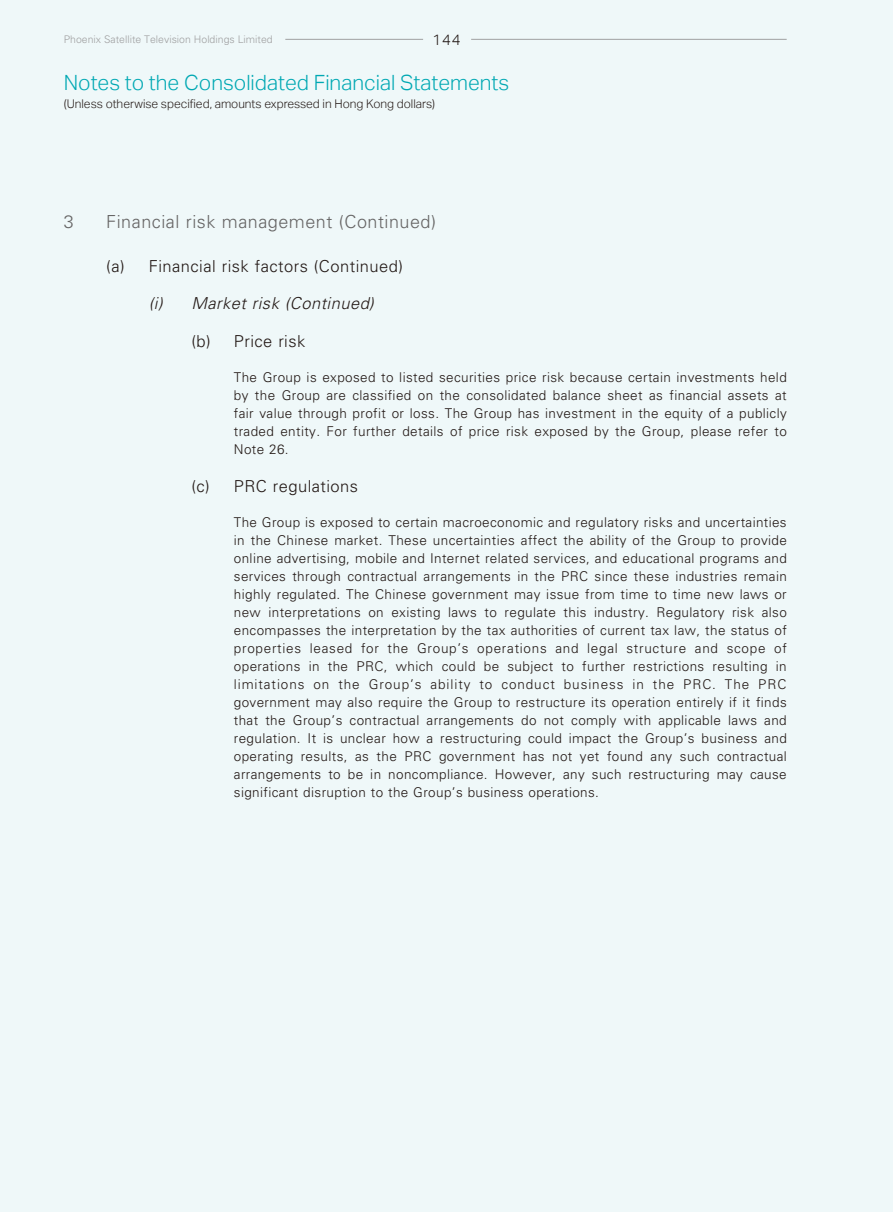
<style>
.page{position:relative;width:893px;height:1212px;background:#eff8f9}
.page>*{position:absolute;margin:0;border:0;box-sizing:border-box;transform-origin:0 0}
.t1{font:300 21px "Aktiv Grotesk";color:#00a8b3}
.t2{font:300 18px "Univers LT Std";letter-spacing:.03em;color:#666565}
.t3{font:300 16.5px "Univers LT Std";letter-spacing:.03em;color:#231916}
.t4{font:italic 300 16.5px "Univers LT Std";letter-spacing:.03em;color:#231916}
.t5{font:300 15px "Aktiv Grotesk";color:#231916}
.t6{font:300 13.5px/18px "Univers LT Std";letter-spacing:.03em;color:#231916;text-align:justify}
.t7{font:300 12px "Aktiv Grotesk";color:#231916}
.t8{font:300 10.5px "Univers LT Std";color:#a0a0a1}
</style>
<div class="page">
<hr style="left:285px;top:39px;width:138px;height:1px;background:#a0a0a1">
<hr style="left:471px;top:39px;width:316px;height:1px;background:#a0a0a1">
<p class="t5" style="left:432px;top:31px;width:30px">144</p>
<p class="t8" style="left:64px;top:33px;width:210px">Phoenix Satellite Television Holdings Limited</p>
<h1 class="t1" style="left:64px;top:71px;width:447px">Notes to the Consolidated Financial Statements</h1>
<p class="t7" style="left:64px;top:97px;width:373px">(Unless otherwise specified, amounts expressed in Hong Kong dollars)</p>
<h2 class="t2" style="left:64px;top:210px;width:12px">3</h2>
<h2 class="t2" style="left:106px;top:210px;width:331px">Financial risk management (Continued)</h2>
<p class="t3" style="left:106px;top:256px;width:298px">(a) Financial risk factors (Continued)</p>
<p class="t4" style="left:149px;top:293px;width:227px">(i) Market risk (Continued)</p>
<p class="t3" style="left:191px;top:331px;width:116px">(b) Price risk</p>
<p class="t6" style="left:234px;top:368px;width:554px">The Group is exposed to listed securities price risk because certain investments held by the Group are classified on the consolidated balance sheet as financial assets at fair value through profit or loss. The Group has investment in the equity of a publicly traded entity. For further details of price risk exposed by the Group, please refer to Note 26.</p>
<p class="t3" style="left:191px;top:476px;width:168px">(c) PRC regulations</p>
<p class="t6" style="left:234px;top:513px;width:555px">The Group is exposed to certain macroeconomic and regulatory risks and uncertainties in the Chinese market. These uncertainties affect the ability of the Group to provide online advertising, mobile and Internet related services, and educational programs and services through contractual arrangements in the PRC since these industries remain highly regulated. The Chinese government may issue from time to time new laws or new interpretations on existing laws to regulate this industry. Regulatory risk also encompasses the interpretation by the tax authorities of current tax law, the status of properties leased for the Group’s operations and legal structure and scope of operations in the PRC, which could be subject to further restrictions resulting in limitations on the Group’s ability to conduct business in the PRC. The PRC government may also require the Group to restructure its operation entirely if it finds that the Group’s contractual arrangements do not comply with applicable laws and regulation. It is unclear how a restructuring could impact the Group’s business and operating results, as the PRC government has not yet found any such contractual arrangements to be in noncompliance. However, any such restructuring may cause significant disruption to the Group’s business operations.</p>
</div>
